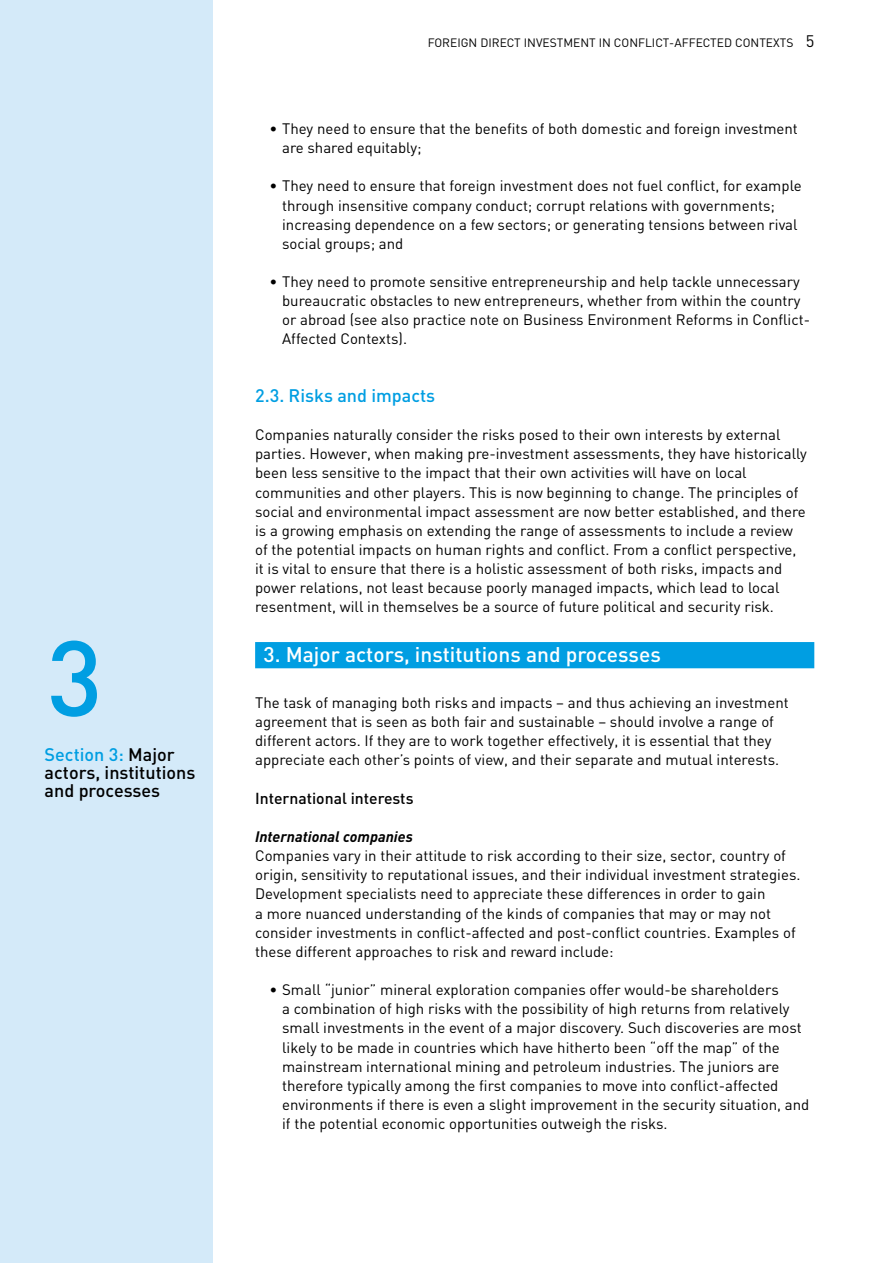
<style>
.page{position:relative;width:893px;height:1263px;background:#fff}
.page>*{position:absolute;margin:0;border:0;box-sizing:border-box;transform-origin:0 0}
.t1{font:500 105px "DIN";color:#009ee2}
.t2{font:500 21px "DIN";color:#fff}
.t3{font:500 18px/18px "DIN";color:#000}
.t4{font:500 18px "DIN";color:#009ee2}
.t5{font:500 15.75px "DIN";color:#000}
.t6{font:15px/19.2px "DIN";color:#000}
.t7{font:italic 700 15px "DIN";color:#000}
.t8{font:12px "DIN";color:#000}
.s1{color:#009ee2}
.s2{font-size:16.5px}
</style>
<div class="page">
<div style="left:0;top:0;width:213px;height:1263px;background:#d4eaf9"></div>
<div style="left:255px;top:642px;width:559px;height:26px;background:#009ee2"></div>
<h1 class="t1" style="left:47px;top:611px;width:57px">3</h1>
<p class="t3" style="left:45px;top:745px;width:152px"><span class="s1">Section 3:</span> Major actors, institutions and processes</p>
<p class="t8" style="left:428px;top:36px;width:15px">Foreign</p>
<p class="t8" style="left:480px;top:36px;width:16px">Direct</p>
<p class="t8" style="left:524px;top:36px;width:28px">Investment</p>
<p class="t8" style="left:599px;top:36px;width:23px">in conflict</p>
<p class="t8" style="left:669px;top:36px;width:14px">-affected</p>
<p class="t8" style="left:735px;top:36px;width:9px">conte</p>
<p class="t8" style="left:773px;top:36px;width:43px">xts <span class="s2">5</span></p>
<p class="t6" style="left:282px;top:119px;width:517px;text-indent:-13px">• They need to ensure that the benefits of both domestic and foreign investment are shared equitably;</p>
<p class="t6" style="left:282px;top:176px;width:521px;text-indent:-13px">• They need to ensure that foreign investment does not fuel conflict, for example through insensitive company conduct; corrupt relations with governments; increasing dependence on a few sectors; or generating tensions between rival social groups; and</p>
<p class="t6" style="left:282px;top:272px;width:529px;text-indent:-13px">• They need to promote sensitive entrepreneurship and help tackle unnecessary bureaucratic obstacles to new entrepreneurs, whether from within the country or abroad (see also practice note on Business Environment Reforms in Conflict-Affected Contexts).</p>
<p class="t4" style="left:255px;top:384px;width:182px">2.3. Risks and impacts</p>
<p class="t6" style="left:255px;top:425px;width:553px">Companies naturally consider the risks posed to their own interests by external parties. However, when making pre-investment assessments, they have historically been less sensitive to the impact that their own activities will have on local communities and other players. This is now beginning to change. The principles of social and environmental impact assessment are now better established, and there is a growing emphasis on extending the range of assessments to include a review of the potential impacts on human rights and conflict. From a conflict perspective, it is vital to ensure that there is a holistic assessment of both risks, impacts and power relations, not least because poorly managed impacts, which lead to local resentment, will in themselves be a source of future political and security risk.</p>
<h2 class="t2" style="left:264px;top:640px;width:399px">3. Major actors, institutions and processes</h2>
<p class="t6" style="left:255px;top:693px;width:535px">The task of managing both risks and impacts – and thus achieving an investment agreement that is seen as both fair and sustainable – should involve a range of different actors. If they are to work together effectively, it is essential that they appreciate each other’s points of view, and their separate and mutual interests.</p>
<p class="t5" style="left:255px;top:788px;width:160px">International interests</p>
<p class="t7" style="left:255px;top:827px;width:159px">International companies</p>
<p class="t6" style="left:255px;top:846px;width:547px">Companies vary in their attitude to risk according to their size, sector, country of origin, sensitivity to reputational issues, and their individual investment strategies.<br>Development specialists need to appreciate these differences in order to gain<br>a more nuanced understanding of the kinds of companies that may or may not consider investments in conflict-affected and post-conflict countries. Examples of these different approaches to risk and reward include:</p>
<p class="t6" style="left:282px;top:980px;width:529px;text-indent:-13px">• Small “junior” mineral exploration companies offer would-be shareholders<br>a combination of high risks with the possibility of high returns from relatively small investments in the event of a major discovery. Such discoveries are most likely to be made in countries which have hitherto been “off the map” of the mainstream international mining and petroleum industries. The juniors are therefore typically among the first companies to move into conflict-affected environments if there is even a slight improvement in the security situation, and if the potential economic opportunities outweigh the risks.</p>
</div>
